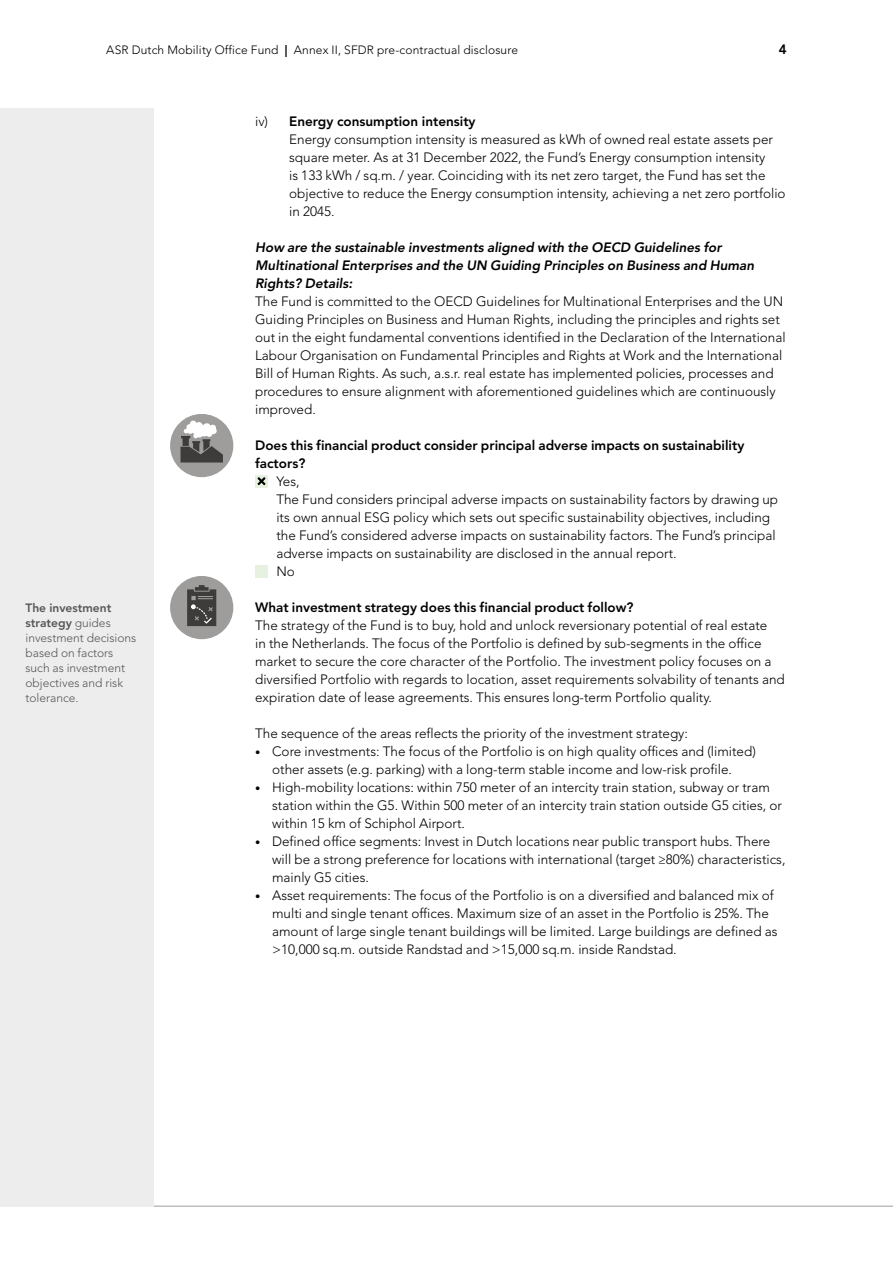
<style>
.page{position:relative;width:893px;height:1263px;background:#fff}
.page>*{position:absolute;margin:0;border:0;box-sizing:border-box;transform-origin:0 0}
.t1{font:300 13.5px/18px "Avenir LT Std";color:#000}
.t2{font:italic 800 13.5px/18px "Avenir LT Std";color:#000}
.t3{font:800 13.5px/18px "Avenir LT Std";color:#000}
.t4{font:300 12px/15px "Avenir LT Std";color:#575756}
.t5{font:300 12px "Avenir LT Std";letter-spacing:.01em;color:#000}
.s1{font-weight:800}
.s2{font-size:10.5px}
</style>
<div class="page">
<hr style="left:0;top:1206px;width:893px;height:1px;background:#9d9d9c">
<div style="left:255px;top:475px;width:13px;height:13px;background:#e6f1df"></div>
<svg style="left:258px;top:477px;width:7px;height:8px"></svg>
<div style="left:255px;top:565px;width:13px;height:13px;background:#e6f1df"></div>
<div style="left:170px;top:414px;width:63px;height:63px;background:#9e9d9c;border-radius:50%"></div>
<svg style="left:180px;top:420px;width:43px;height:42px"></svg>
<div style="left:170px;top:576px;width:63px;height:63px;background:#9e9d9c;border-radius:50%"></div>
<svg style="left:187px;top:585px;width:29px;height:41px"></svg>
<div style="left:0;top:108px;width:153px;height:1098px;background:#ededed"></div>
<p class="t5" style="left:106px;top:43px;width:413px">ASR Dutch Mobility Office Fund <span class="s1">|</span> Annex II, SFDR pre-contractual disclosure</p>
<p class="t3" style="left:779px;top:40px;width:9px">4</p>
<p class="t4" style="left:26px;top:600px;width:112px"><span class="s1">The investment strategy</span> guides investment decisions based on factors such as investment objectives and risk tolerance.</p>
<p class="t1" style="left:289px;top:112px;width:498px;text-indent:-34px">iv) <span class="s1">Energy consumption intensity<br></span>Energy consumption intensity is measured as kWh of owned real estate assets per square meter. As at 31 December 2022, the Fund’s Energy consumption intensity<br>is 133 kWh / sq.m. / year. Coinciding with its net zero target, the Fund has set the objective to reduce the Energy consumption intensity, achieving a net zero portfolio in 2045.</p>
<p class="t2" style="left:255px;top:239px;width:501px">How are the sustainable investments aligned with the OECD Guidelines for<br>Multinational Enterprises and the UN Guiding Principles on Business and Human<br>Rights? Details:</p>
<p class="t1" style="left:255px;top:292px;width:532px">The Fund is committed to the OECD Guidelines for Multinational Enterprises and the UN Guiding Principles on Business and Human Rights, including the principles and rights set out in the eight fundamental conventions identified in the Declaration of the International Labour Organisation on Fundamental Principles and Rights at Work and the International Bill of Human Rights. As such, a.s.r. real estate has implemented policies, processes and procedures to ensure alignment with aforementioned guidelines which are continuously improved.</p>
<p class="t3" style="left:255px;top:436px;width:491px">Does this financial product consider principal adverse impacts on sustainability factors?</p>
<p class="t1" style="left:276px;top:472px;width:503px">Yes,<br>The Fund considers principal adverse impacts on sustainability factors by drawing up its own annual ESG policy which sets out specific sustainability objectives, including the Fund’s considered adverse impacts on sustainability factors. The Fund’s principal adverse impacts on sustainability are disclosed in the annual report.<br>No</p>
<p class="t3" style="left:255px;top:598px;width:380px">What investment strategy does this financial product follow?</p>
<p class="t1" style="left:255px;top:616px;width:531px">The strategy of the Fund is to buy, hold and unlock reversionary potential of real estate<br>in the Netherlands. The focus of the Portfolio is defined by sub-segments in the office market to secure the core character of the Portfolio. The investment policy focuses on a diversified Portfolio with regards to location, asset requirements solvability of tenants and expiration date of lease agreements. This ensures long-term Portfolio quality.</p>
<p class="t1" style="left:255px;top:724px;width:434px">The sequence of the areas reflects the priority of the investment strategy:</p>
<p class="t1" style="left:255px;top:742px;width:502px;text-align:center"><span class="s2">•</span> Core investments: The focus of the Portfolio is on high quality offices and (limited) other assets (e.g. parking) with a long-term stable income and low-risk profile.</p>
<p class="t1" style="left:272px;top:778px;width:511px;text-indent:-17px"><span class="s2">•</span> High-mobility locations: within 750 meter of an intercity train station, subway or tram station within the G5. Within 500 meter of an intercity train station outside G5 cities, or within 15 km of Schiphol Airport.</p>
<p class="t1" style="left:272px;top:832px;width:515px;text-indent:-17px"><span class="s2">•</span> Defined office segments: Invest in Dutch locations near public transport hubs. There will be a strong preference for locations with international (target ≥80%) characteristics, mainly G5 cities.</p>
<p class="t1" style="left:272px;top:886px;width:507px;text-indent:-17px"><span class="s2">•</span> Asset requirements: The focus of the Portfolio is on a diversified and balanced mix of multi and single tenant offices. Maximum size of an asset in the Portfolio is 25%. The amount of large single tenant buildings will be limited. Large buildings are defined as &gt;10,000 sq.m. outside Randstad and &gt;15,000 sq.m. inside Randstad.</p>
</div>
